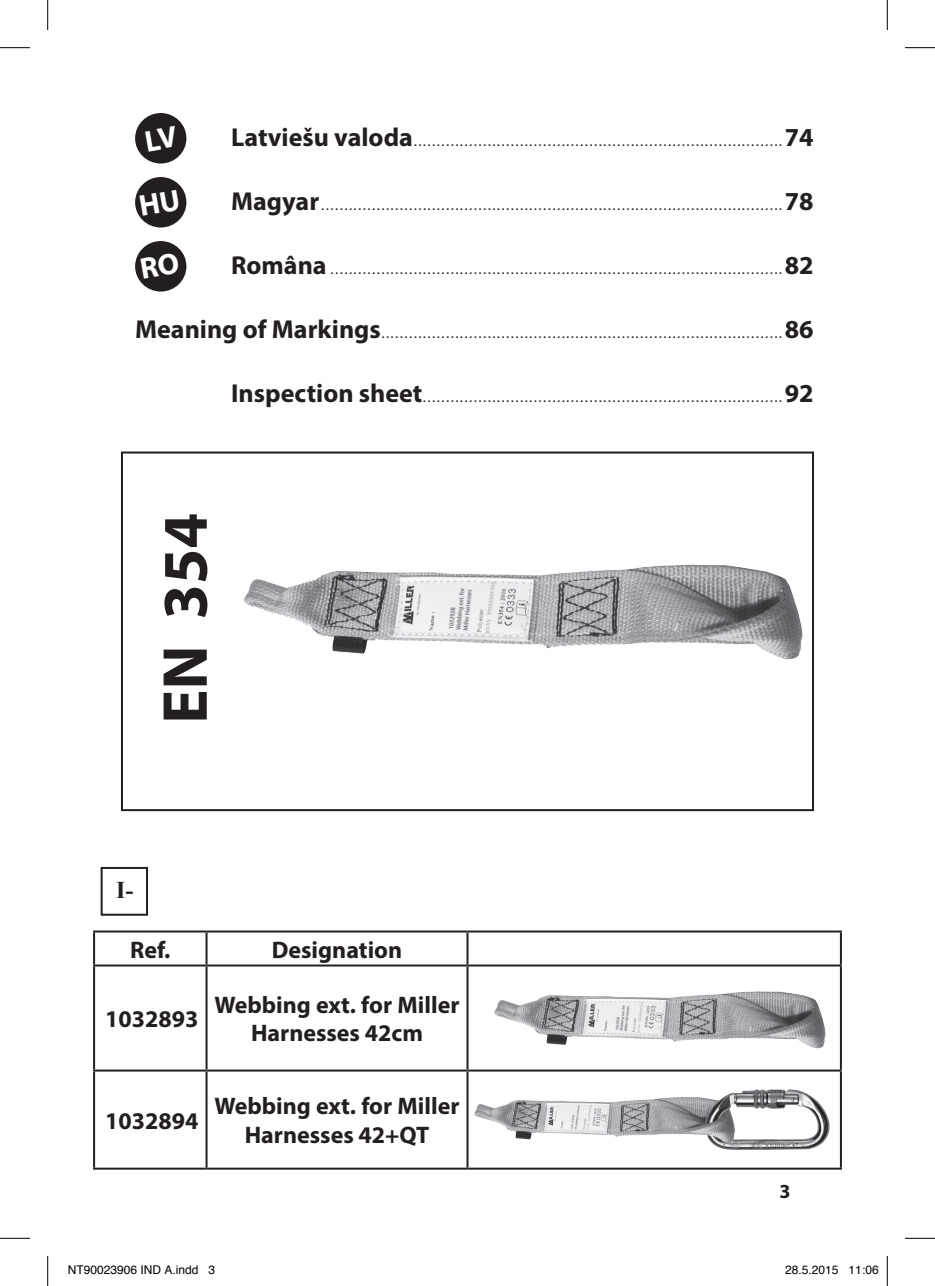
<style>
.page{position:relative;width:935px;height:1286px;background:#fff}
.page>*{position:absolute;margin:0;border:0;box-sizing:border-box;transform-origin:0 0}
.t1{font:700 64px "Myriad Pro";color:#231f20}
.t2{font:700 26px "Myriad Pro";color:#231f20}
.t3{font:700 24px/28.8px "Myriad Pro";color:#231f20;text-align:center}
.t4{font:700 24px "Times New Roman";color:#231f20}
.t5{font:700 20px "Myriad Pro";color:#231f20}
.t6{font:12px "Helvetica";color:#000}
.t7{font:700 10px "Myriad Pro";color:#231f20}
</style>
<div class="page">
<div style="left:135px;top:113px;width:51px;height:51px;background:#231f20;border-radius:50%"></div>
<div style="left:135px;top:177px;width:51px;height:51px;background:#231f20;border-radius:50%"></div>
<div style="left:135px;top:241px;width:51px;height:51px;background:#231f20;border-radius:50%"></div>
<img style="left:244px;top:564px;width:559px;height:96px">
<div style="left:121px;top:452px;width:692px;height:359px;border:2px solid #231f20"></div>
<hr style="left:93px;top:930px;width:113px;height:2px;background:#231f20">
<hr style="left:93px;top:932px;width:2px;height:32px;background:#231f20">
<hr style="left:206px;top:930px;width:261px;height:2px;background:#231f20">
<hr style="left:205px;top:932px;width:2px;height:32px;background:#231f20">
<hr style="left:467px;top:930px;width:374px;height:2px;background:#231f20">
<hr style="left:466px;top:932px;width:2px;height:32px;background:#231f20">
<hr style="left:839px;top:932px;width:2px;height:32px;background:#231f20">
<hr style="left:93px;top:964px;width:113px;height:2px;background:#231f20">
<hr style="left:93px;top:966px;width:2px;height:103px;background:#231f20">
<hr style="left:206px;top:964px;width:261px;height:2px;background:#231f20">
<hr style="left:205px;top:966px;width:2px;height:103px;background:#231f20">
<hr style="left:467px;top:964px;width:374px;height:2px;background:#231f20">
<hr style="left:466px;top:966px;width:2px;height:103px;background:#231f20">
<hr style="left:839px;top:966px;width:2px;height:103px;background:#231f20">
<hr style="left:93px;top:1069px;width:113px;height:2px;background:#231f20">
<hr style="left:93px;top:1071px;width:2px;height:97px;background:#231f20">
<hr style="left:206px;top:1069px;width:261px;height:2px;background:#231f20">
<hr style="left:205px;top:1071px;width:2px;height:97px;background:#231f20">
<hr style="left:467px;top:1069px;width:374px;height:2px;background:#231f20">
<hr style="left:466px;top:1071px;width:2px;height:97px;background:#231f20">
<hr style="left:839px;top:1071px;width:2px;height:97px;background:#231f20">
<hr style="left:93px;top:1168px;width:113px;height:2px;background:#231f20">
<hr style="left:206px;top:1168px;width:261px;height:2px;background:#231f20">
<hr style="left:467px;top:1168px;width:374px;height:2px;background:#231f20">
<img style="left:494px;top:991px;width:332px;height:58px">
<img style="left:475px;top:1090px;width:355px;height:59px">
<div style="left:101px;top:867px;width:47px;height:49px;border:2px solid #231f20"></div>
<hr style="left:0;top:47px;width:30px;height:1px;background:#000">
<hr style="left:904px;top:47px;width:30px;height:1px;background:#000">
<hr style="left:0;top:1238px;width:30px;height:1px;background:#000">
<hr style="left:904px;top:1238px;width:30px;height:1px;background:#000">
<hr style="left:47px;top:0;width:1px;height:30px;background:#000">
<hr style="left:47px;top:1256px;width:1px;height:30px;background:#000">
<hr style="left:886px;top:0;width:1px;height:30px;background:#000">
<hr style="left:886px;top:1256px;width:1px;height:30px;background:#000">
<h2 class="t2" style="left:231px;top:121px;width:183px">Latviešu valoda</h2>
<h2 class="t2" style="left:784px;top:121px;width:30px">74</h2>
<p class="t7" style="left:414px;top:136px;width:4px">................................................................................</p>
<h2 class="t2" style="left:231px;top:185px;width:90px">Magyar</h2>
<h2 class="t2" style="left:784px;top:185px;width:30px">78</h2>
<p class="t7" style="left:319px;top:200px;width:4px">.....................................................................................................</p>
<h2 class="t2" style="left:231px;top:249px;width:97px">Româna</h2>
<h2 class="t2" style="left:784px;top:249px;width:30px">82</h2>
<p class="t7" style="left:326px;top:264px;width:4px">...................................................................................................</p>
<h2 class="t2" style="left:135px;top:313px;width:247px">Meaning of Markings</h2>
<h2 class="t2" style="left:784px;top:313px;width:30px">86</h2>
<p class="t7" style="left:381px;top:328px;width:4px">.......................................................................................</p>
<h2 class="t2" style="left:231px;top:377px;width:193px">Inspection sheet</h2>
<h2 class="t2" style="left:784px;top:377px;width:30px">92</h2>
<p class="t7" style="left:423px;top:392px;width:4px">..............................................................................</p>
<h1 class="t1" style="left:143px;top:724px;width:212px;rotate:-90deg">EN 354</h1>
<h3 class="t4" style="left:116px;top:873px;width:19px">I-</h3>
<h3 class="t3" style="left:130px;top:934px;width:42px">Ref.</h3>
<h3 class="t3" style="left:272px;top:934px;width:132px">Designation</h3>
<h3 class="t3" style="left:105px;top:1004px;width:95px">1032893</h3>
<h3 class="t3" style="left:214px;top:989px;width:246px">Webbing ext. for Miller<br>Harnesses 42cm</h3>
<h3 class="t3" style="left:105px;top:1105px;width:95px">1032894</h3>
<h3 class="t3" style="left:214px;top:1091px;width:246px">Webbing ext. for Miller<br>Harnesses 42+QT</h3>
<h3 class="t5" style="left:779px;top:1178px;width:13px">3</h3>
<p class="t6" style="left:68px;top:1260px;width:149px">NT90023906 IND A.indd 3</p>
<p class="t6" style="left:785px;top:1260px;width:95px">28.5.2015 11:06</p>
</div>
